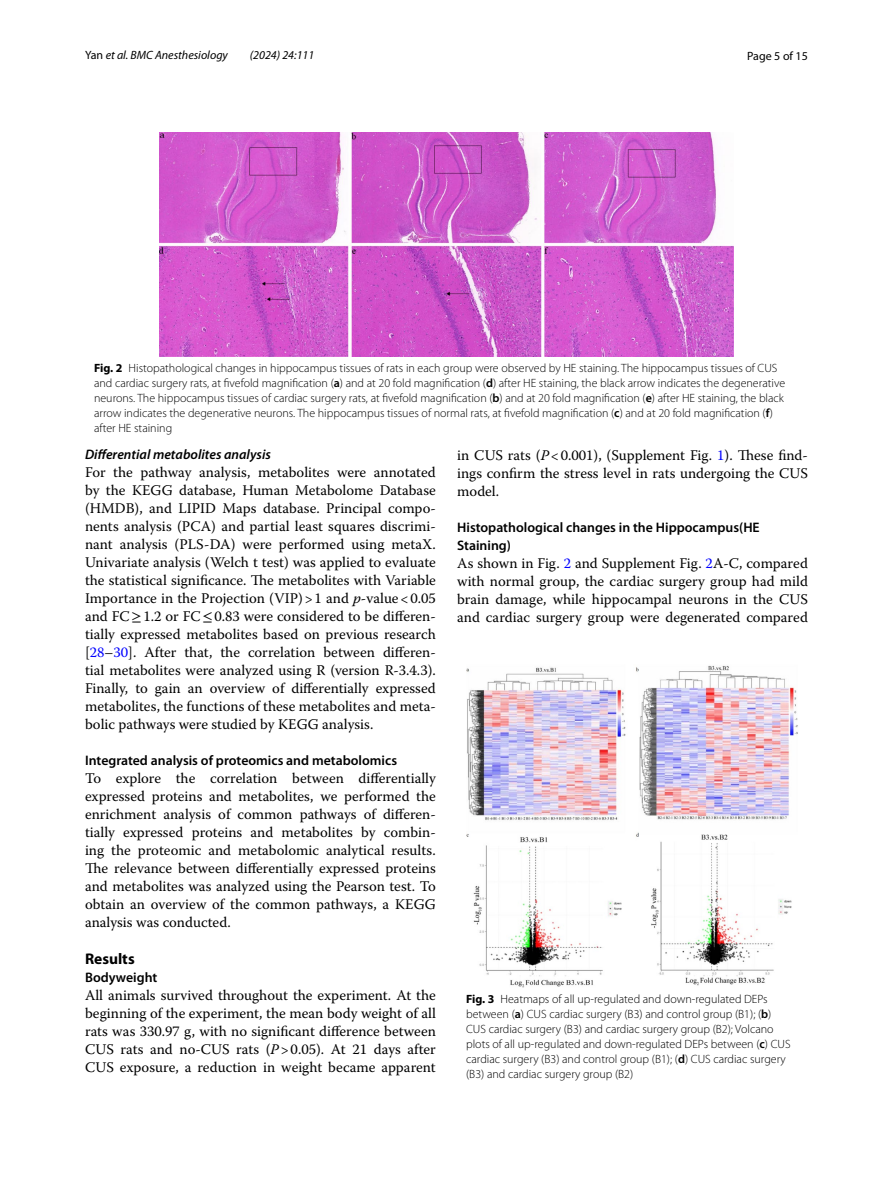
<style>
.page{position:relative;width:893px;height:1187px;background:#fff}
.page>*{position:absolute;margin:0;border:0;box-sizing:border-box;transform-origin:0 0}
.t1{font:700 15.45px "Myriad Pro";color:#000}
.t2{font:14.7px/18px "Warnock Pro";color:#000;text-align:justify}
.t3{font:600 13.8px/18px "Myriad Pro";color:#000}
.t4{font:italic 600 13.8px "Myriad Pro";color:#000}
.t5{font:300 12px/15px "Myriad Pro";color:#000}
.t6{font:italic 12px "Myriad Pro";color:#000}
.t7{font:12px "Myriad Pro";color:#000}
.s1{font-style:normal}
.s2{font-weight:700}
.s3{font-weight:600}
.s4{font-style:italic}
.s5{font-family:"STIX"}
.s6{color:#00f}
</style>
<div class="page">
<img style="left:160px;top:133px;width:573px;height:223px">
<img style="left:466px;top:665px;width:332px;height:322px">
<p class="t6" style="left:85px;top:48px;width:144px"><span class="s1">Yan</span> et al. BMC Anesthesiology</p>
<p class="t6" style="left:250px;top:48px;width:66px">(2024) 24:111</p>
<p class="t7" style="left:747px;top:48px;width:62px">Page 5 of 15</p>
<p class="t5" style="left:94px;top:360px;width:693px"><span class="s2">Fig. 2</span> Histopathological changes in hippocampus tissues of rats in each group were observed by HE staining. The hippocampus tissues of CUS and cardiac surgery rats, at fivefold magnification (<span class="s3">a</span>) and at 20 fold magnification (<span class="s3">d</span>) after HE staining, the black arrow indicates the degenerative neurons. The hippocampus tissues of cardiac surgery rats, at fivefold magnification (<span class="s3">b</span>) and at 20 fold magnification (<span class="s3">e</span>) after HE staining, the black arrow indicates the degenerative neurons. The hippocampus tissues of normal rats, at fivefold magnification (<span class="s3">c</span>) and at 20 fold magnification (<span class="s3">f</span>) after HE staining</p>
<p class="t4" style="left:85px;top:446px;width:187px">Differential metabolites analysis</p>
<p class="t2" style="left:85px;top:463px;width:352px">For the pathway analysis, metabolites were annotated by the KEGG database, Human Metabolome Database (HMDB), and LIPID Maps database. Principal compo&shy;nents analysis (PCA) and partial least squares discrimi&shy;nant analysis (PLS-DA) were performed using metaX.<br>Univariate analysis (Welch t test) was applied to evaluate the statistical significance. The metabolites with Variable Importance in the Projection (VIP)&gt;1 and <span class="s4">p</span>-value&lt;0.05 and FC<span class="s5">≥</span>1.2 or FC<span class="s5">≤</span>0.83 were considered to be differen&shy;tially expressed metabolites based on previous research [<span class="s6">28</span>–<span class="s6">30</span>]. After that, the correlation between differen&shy;tial metabolites were analyzed using R (version R-3.4.3).<br>Finally, to gain an overview of differentially expressed metabolites, the functions of these metabolites and meta&shy;bolic pathways were studied by KEGG analysis.</p>
<p class="t3" style="left:85px;top:751px;width:314px">Integrated analysis of proteomics and metabolomics</p>
<p class="t2" style="left:85px;top:769px;width:352px">To explore the correlation between differentially expressed proteins and metabolites, we performed the enrichment analysis of common pathways of differen&shy;tially expressed proteins and metabolites by combin&shy;ing the proteomic and metabolomic analytical results.<br>The relevance between differentially expressed proteins and metabolites was analyzed using the Pearson test. To obtain an overview of the common pathways, a KEGG analysis was conducted.</p>
<p class="t1" style="left:85px;top:948px;width:51px">Results</p>
<p class="t3" style="left:85px;top:967px;width:74px">Bodyweight</p>
<p class="t2" style="left:85px;top:985px;width:352px">All animals survived throughout the experiment. At the beginning of the experiment, the mean body weight of all rats was 330.97 g, with no significant difference between CUS rats and no-CUS rats (<span class="s4">P</span>&gt;0.05). At 21 days after CUS exposure, a reduction in weight became apparent</p>
<p class="t2" style="left:457px;top:445px;width:352px">in CUS rats (<span class="s4">P</span>&lt;0.001), (Supplement Fig. <span class="s6">1</span>). These find&shy;ings confirm the stress level in rats undergoing the CUS model.</p>
<p class="t3" style="left:457px;top:517px;width:304px">Histopathological changes in the Hippocampus(HE<br>Staining)</p>
<p class="t2" style="left:457px;top:553px;width:352px">As shown in Fig. <span class="s6">2</span> and Supplement Fig. <span class="s6">2</span>A-C, compared with normal group, the cardiac surgery group had mild brain damage, while hippocampal neurons in the CUS and cardiac surgery group were degenerated compared</p>
<p class="t5" style="left:466px;top:991px;width:326px"><span class="s2">Fig. 3</span> Heatmaps of all up-regulated and down-regulated DEPs between (<span class="s3">a</span>) CUS cardiac surgery (B3) and control group (B1); (<span class="s3">b</span>)<br>CUS cardiac surgery (B3) and cardiac surgery group (B2); Volcano plots of all up-regulated and down-regulated DEPs between (<span class="s3">c</span>) CUS cardiac surgery (B3) and control group (B1); (<span class="s3">d</span>) CUS cardiac surgery (B3) and cardiac surgery group (B2)</p>
</div>
